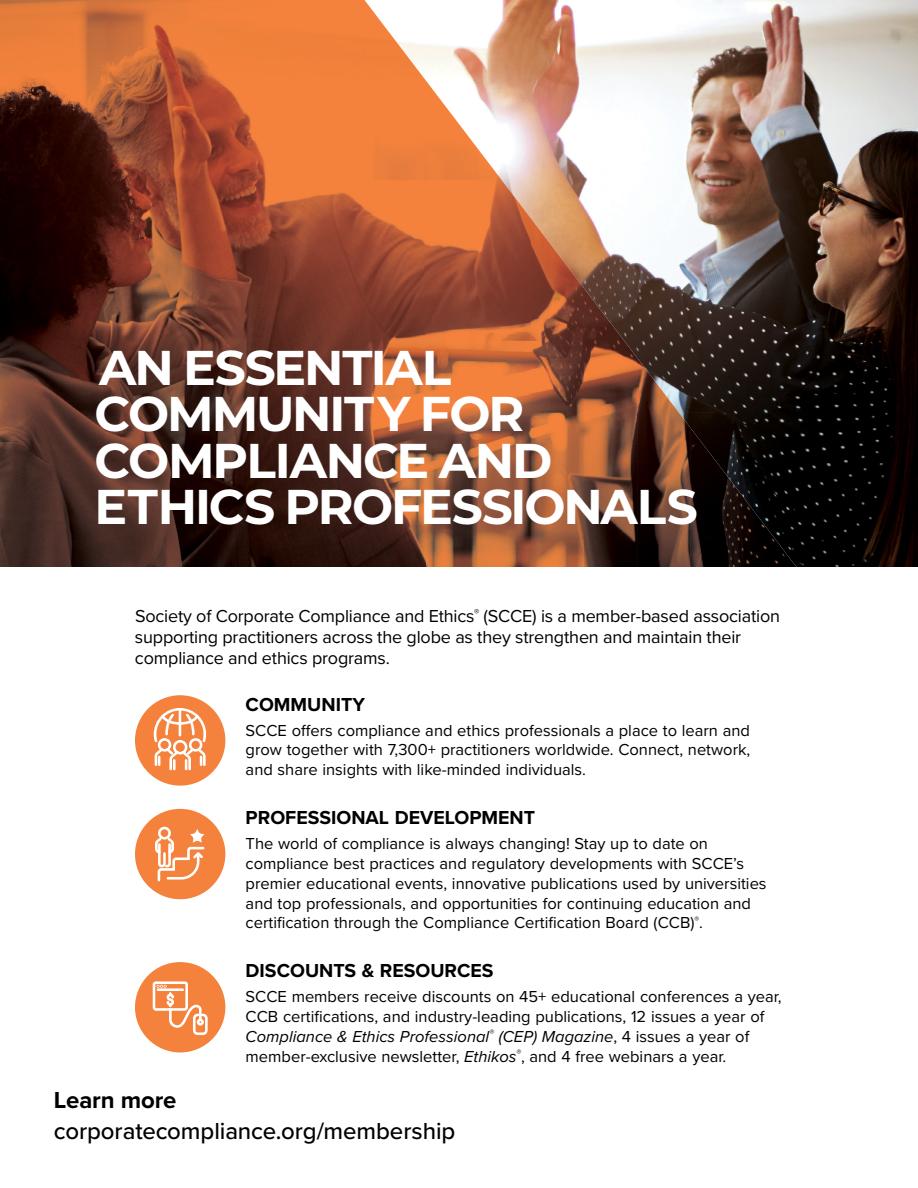
<style>
.page{position:relative;width:918px;height:1188px;background:#fff}
.page>*{position:absolute;margin:0;border:0;box-sizing:border-box;transform-origin:0 0}
.t1{font:700 48.75px/46.3px "Montserrat";letter-spacing:-.04em;color:#fff}
.t2{font:500 24px "Proxima Nova";letter-spacing:-.005em;color:#000}
.t3{font:700 24px "Proxima Nova";letter-spacing:-.005em;color:#000}
.t4{font:700 19.5px "Proxima Nova";color:#000}
.t5{font:18px/21px "Proxima Nova";letter-spacing:-.01em;color:#000}
.t6{font:16.5px/19.8px "Proxima Nova";color:#000}
.s1{font-style:italic}
</style>
<div class="page">
<img style="left:612px;top:0;width:306px;height:309px">
<img style="left:425px;top:0;width:187px;height:154px">
<img style="left:531px;top:154px;width:81px;height:134px">
<img style="left:715px;top:309px;width:203px;height:258px">
<img style="left:638px;top:309px;width:77px;height:103px">
<img style="left:691px;top:412px;width:24px;height:16px">
<img style="left:0;top:0;width:425px;height:567px">
<img style="left:424px;top:79px;width:54px;height:488px">
<img style="left:478px;top:148px;width:53px;height:419px">
<img style="left:531px;top:218px;width:54px;height:349px">
<img style="left:584px;top:288px;width:54px;height:279px">
<img style="left:637px;top:358px;width:54px;height:209px">
<img style="left:690px;top:428px;width:54px;height:139px">
<img style="left:743px;top:497px;width:53px;height:70px">
<div style="left:135px;top:695px;width:90px;height:91px;background:#f4823c;border-radius:50%"></div>
<svg style="left:153px;top:708px;width:54px;height:63px"></svg>
<div style="left:135px;top:809px;width:90px;height:90px;background:#f4823c;border-radius:50%"></div>
<div style="left:158px;top:827px;width:13px;height:13px;border:3px solid #fff;border-radius:50%"></div>
<svg style="left:155px;top:829px;width:50px;height:53px"></svg>
<div style="left:135px;top:962px;width:90px;height:90px;background:#f4823c;border-radius:50%"></div>
<div style="left:193px;top:1014px;width:15px;height:21px;border:3px solid #fff;border-radius:3px"></div>
<div style="left:197px;top:1019px;width:7px;height:7px;border:3px solid #fff;border-radius:50%"></div>
<div style="left:153px;top:981px;width:35px;height:30px;border:3px solid #fff;border-radius:2px"></div>
<svg style="left:155px;top:983px;width:48px;height:46px"></svg>
<h1 class="t1" style="left:94px;top:342px;width:605px">AN ESSENTIAL<br>COMMUNITY FOR<br>COMPLIANCE AND<br>ETHICS PROFESSIONALS</h1>
<p class="t5" style="left:135px;top:604px;width:647px">Society of Corporate Compliance and Ethics<sup>®</sup> (SCCE) is a member-based association supporting practitioners across the globe as they strengthen and maintain their compliance and ethics programs.</p>
<p class="t4" style="left:246px;top:690px;width:121px">COMMUNITY</p>
<p class="t6" style="left:246px;top:719px;width:506px;text-align:justify">SCCE offers compliance and ethics professionals a place to learn and grow together with 7,300+ practitioners worldwide. Connect, network, and share insights with like-minded individuals.</p>
<p class="t4" style="left:246px;top:803px;width:291px">PROFESSIONAL DEVELOPMENT</p>
<p class="t6" style="left:246px;top:833px;width:522px">The world of compliance is always changing! Stay up to date on compliance best practices and regulatory developments with SCCE’s premier educational events, innovative publications used by universities and top professionals, and opportunities for continuing education and certification through the Compliance Certification Board (CCB)<sup>®</sup>.</p>
<p class="t4" style="left:246px;top:956px;width:249px">DISCOUNTS &amp; RESOURCES</p>
<p class="t6" style="left:246px;top:986px;width:538px">SCCE members receive discounts on 45+ educational conferences a year, CCB certifications, and industry-leading publications, 12 issues a year of <span class="s1">Compliance &amp; Ethics Professional</span><sup>®</sup> <span class="s1">(CEP) Magazine</span>, 4 issues a year of member-exclusive newsletter, <span class="s1">Ethikos</span><sup>®</sup>, and 4 free webinars a year.</p>
<h2 class="t3" style="left:54px;top:1082px;width:124px">Learn more</h2>
<h2 class="t2" style="left:54px;top:1113px;width:403px">corporatecompliance.org/membership</h2>
</div>
